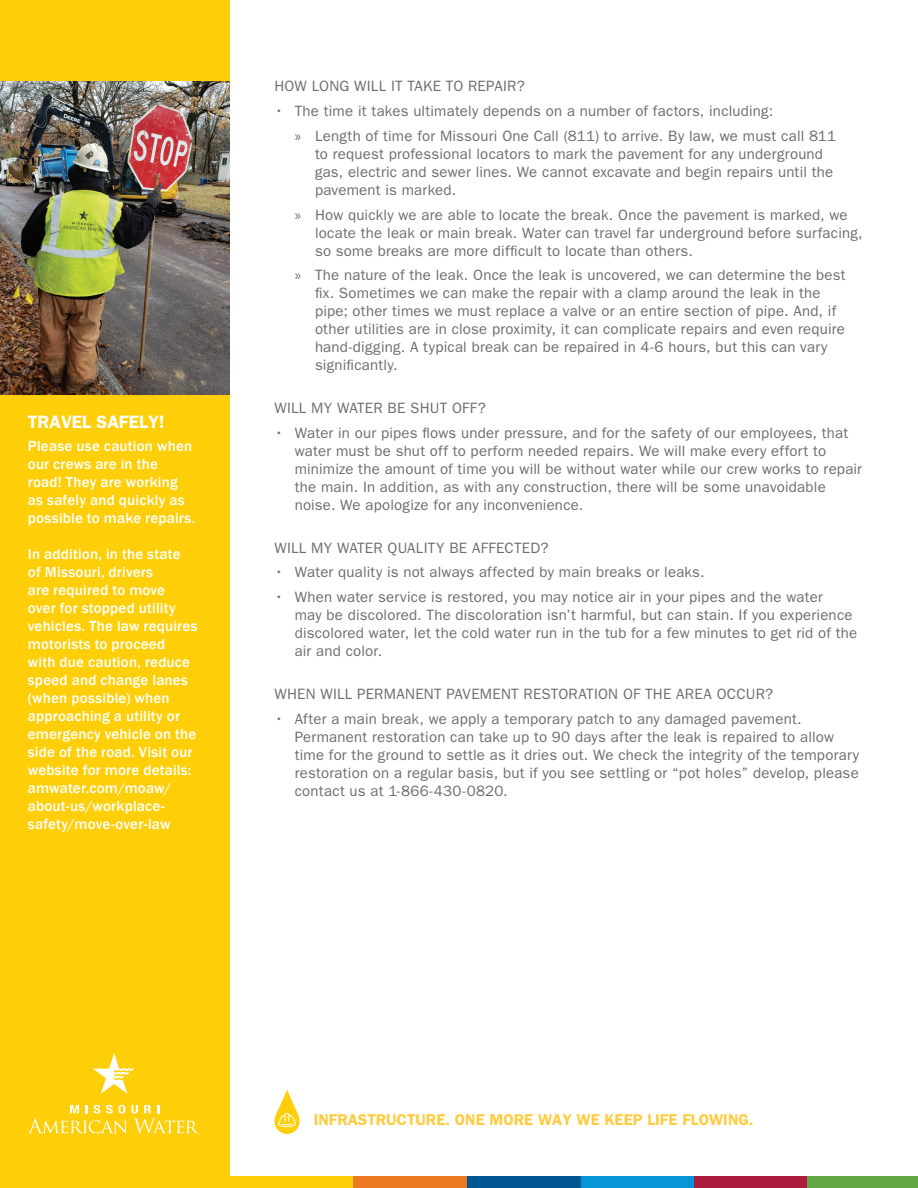
<style>
.page{position:relative;width:918px;height:1188px;background:#fff}
.page>*{position:absolute;margin:0;border:0;box-sizing:border-box;transform-origin:0 0}
.t1{font:600 18px "ITC Franklin Gothic Std";color:#fff}
.t2{font:600 15.75px "ITC Franklin Gothic Std";color:#fecc41}
.t3{font:15px/18px "ITC Franklin Gothic Std";letter-spacing:.015em;color:#6c6d70}
.t4{font:500 15px/18px "Franklin Gothic";letter-spacing:.015em;color:#fff}
.s1{font-family:"Myriad Pro"}
</style>
<div class="page">
<div style="left:0;top:0;width:230px;height:1188px;background:#fece08"></div>
<svg style="left:28px;top:1105px;width:171px;height:29px"></svg>
<svg style="left:93px;top:1053px;width:40px;height:41px"></svg>
<div style="left:694px;top:1177px;width:114px;height:11px;background:#ab1d3e"></div>
<div style="left:580px;top:1177px;width:114px;height:11px;background:#0696d7"></div>
<div style="left:467px;top:1177px;width:113px;height:11px;background:#005594"></div>
<div style="left:353px;top:1177px;width:114px;height:11px;background:#ec7a23"></div>
<div style="left:230px;top:1177px;width:123px;height:11px;background:#fece08"></div>
<div style="left:808px;top:1177px;width:110px;height:11px;background:#60a744"></div>
<svg style="left:274px;top:1090px;width:26px;height:44px"></svg>
<img style="left:0;top:81px;width:230px;height:313px">
<p class="t1" style="left:28px;top:411px;width:138px">TRAVEL SAFELY!</p>
<p class="t4" style="left:28px;top:437px;width:169px">Please use caution when our crews are in the road! They are working as safely and quickly as possible to make repairs.</p>
<p class="t4" style="left:28px;top:545px;width:171px">In addition, in the state<br>of Missouri, drivers<br>are required to move<br>over for stopped utility vehicles. The law requires motorists to proceed<br>with due caution, reduce speed and change lanes (when possible) when approaching a utility or emergency vehicle on the side of the road. Visit our website for more details: amwater.com/moaw/ about-us/workplace&shy;safety/move-over-law</p>
<p class="t3" style="left:274px;top:77px;width:252px">HOW LONG WILL IT TAKE TO REPAIR?</p>
<p class="t3" style="left:295px;top:99px;width:543px;line-height:24.8px;text-indent:-20px">• The time it takes ultimately depends on a number of factors, including:<br><span class="s1">»</span> Length of time for Missouri One Call (811) to arrive. By law, we must call 811</p>
<p class="t3" style="left:315px;top:145px;width:520px">to request professional locators to mark the pavement for any underground gas, electric and sewer lines. We cannot excavate and begin repairs until the pavement is marked.</p>
<p class="t3" style="left:315px;top:206px;width:549px;text-indent:-20px"><span class="s1">»</span> How quickly we are able to locate the break. Once the pavement is marked, we locate the leak or main break. Water can travel far underground before surfacing, so some breaks are more difficult to locate than others.</p>
<p class="t3" style="left:315px;top:266px;width:532px;text-indent:-20px"><span class="s1">»</span> The nature of the leak. Once the leak is uncovered, we can determine the best fix. Sometimes we can make the repair with a clamp around the leak in the pipe; other times we must replace a valve or an entire section of pipe. And, if other utilities are in close proximity, it can complicate repairs and even require hand-digging. A typical break can be repaired in 4-6 hours, but this can vary significantly.</p>
<p class="t3" style="left:274px;top:399px;width:213px">WILL MY WATER BE SHUT OFF?</p>
<p class="t3" style="left:295px;top:424px;width:569px;text-indent:-20px">• Water in our pipes flows under pressure, and for the safety of our employees, that water must be shut off to perform needed repairs. We will make every effort to minimize the amount of time you will be without water while our crew works to repair the main. In addition, as with any construction, there will be some unavoidable noise. We apologize for any inconvenience.</p>
<p class="t3" style="left:274px;top:539px;width:276px">WILL MY WATER QUALITY BE AFFECTED?</p>
<p class="t3" style="left:274px;top:563px;width:432px">• Water quality is not always affected by main breaks or leaks.</p>
<p class="t3" style="left:295px;top:588px;width:564px;text-indent:-20px">• When water service is restored, you may notice air in your pipes and the water<br>may be discolored. The discoloration isn’t harmful, but can stain. If you experience discolored water, let the cold water run in the tub for a few minutes to get rid of the air and color.</p>
<p class="t3" style="left:274px;top:685px;width:500px">WHEN WILL PERMANENT PAVEMENT RESTORATION OF THE AREA OCCUR?</p>
<p class="t3" style="left:295px;top:710px;width:566px;text-indent:-20px">• After a main break, we apply a temporary patch to any damaged pavement.<br>Permanent restoration can take up to 90 days after the leak is repaired to allow time for the ground to settle as it dries out. We check the integrity of the temporary restoration on a regular basis, but if you see settling or “pot holes” develop, please contact us at 1-866-430-0820.</p>
<p class="t2" style="left:314px;top:1110px;width:441px">INFRASTRUCTURE. ONE MORE WAY WE KEEP LIFE FLOWING.</p>
</div>
